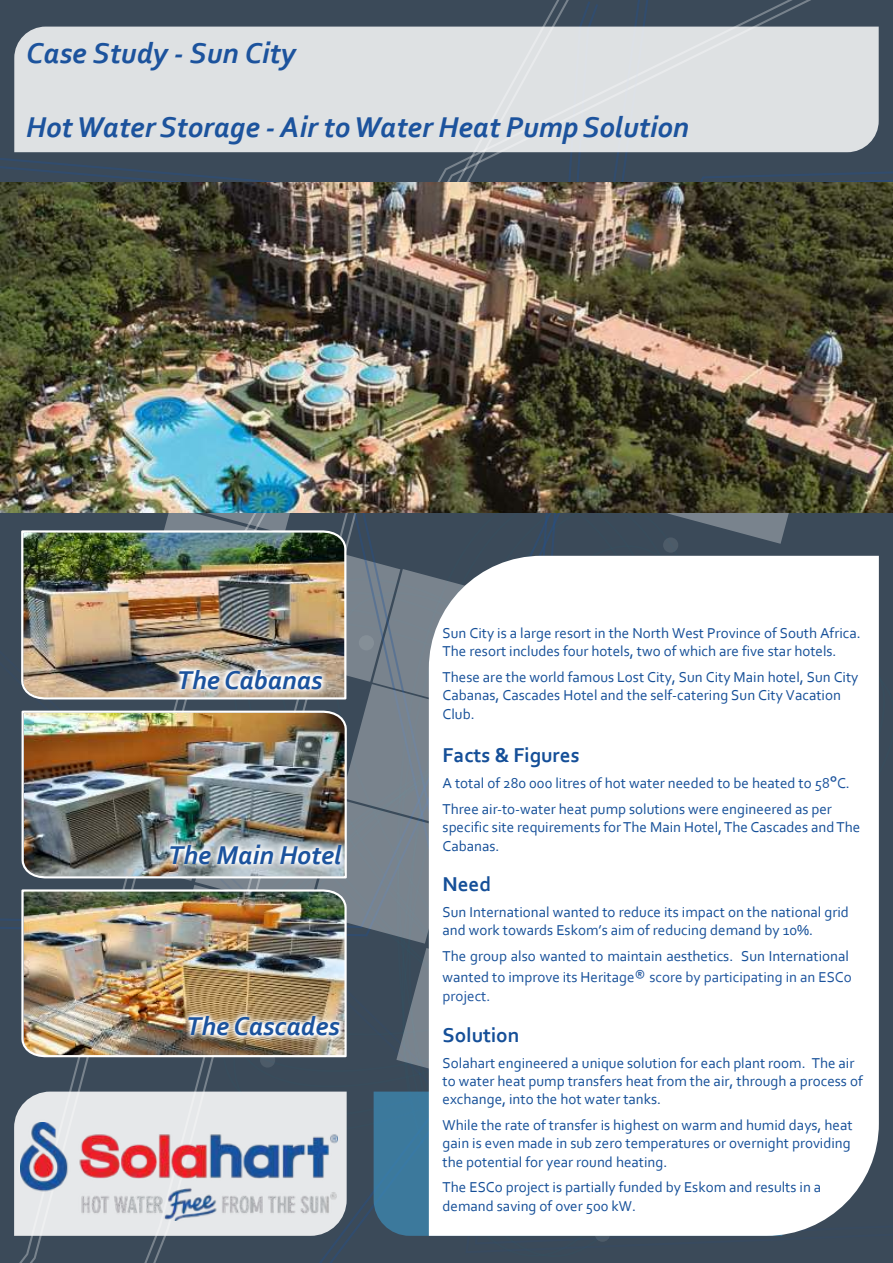
<style>
.page{position:relative;width:893px;height:1263px;background:#fff}
.page>*{position:absolute;margin:0;border:0;box-sizing:border-box;transform-origin:0 0}
.t1{font:italic 700 30px "Corbel";color:#1c539d}
.t2{font:italic 700 27px "Corbel";color:#1c539d}
.t3{font:700 21px "Corbel";color:#154f98}
.t4{font:15px/18.3px "Corbel";color:#154f98}
.t5{font:15px "Corbel";color:#1c539d}
.s1{color:#1c539d}
.s2{font-size:18px;color:#1c539d}
</style>
<div class="page">
<img style="left:0;top:0;width:893px;height:1263px">
<h1 class="t1" style="left:26px;top:41px;width:271px">Case Study - Sun City</h1>
<h1 class="t1" style="left:26px;top:114px;width:664px">Hot Water Storage - Air to Water Heat Pump Solution</h1>
<h2 class="t2" style="left:177px;top:669px;width:147px">The Cabanas</h2>
<h2 class="t2" style="left:168px;top:844px;width:175px">The Main Hotel</h2>
<h2 class="t2" style="left:186px;top:1015px;width:155px">The Cascades</h2>
<p class="t4" style="left:443px;top:625px;width:420px">Sun City is a large resort in the North West Province of South Africa.<br>The resort includes four hotels, two of which are five star hotels.</p>
<p class="t4" style="left:443px;top:669px;width:417px">These are the world famous Lost City, Sun City Main hotel, Sun City<br>Cabanas, Cascades Hotel and the self-catering Sun City Vacation<br>Club.</p>
<h3 class="t3" style="left:443px;top:747px;width:139px">Facts &amp; Figures</h3>
<p class="t4" style="left:443px;top:771px;width:409px;line-height:26.4px">A total of 280 000 litres of hot water needed to be heated to <span class="s1">58</span><span class="s2">°</span><span class="s1">C</span>.<br>Three air-to-water heat pump solutions were engineered as per</p>
<p class="t4" style="left:443px;top:820px;width:419px">specific site requirements for The Main Hotel, The Cascades and The<br>Cabanas.</p>
<h3 class="t3" style="left:443px;top:876px;width:50px">Need</h3>
<p class="t4" style="left:443px;top:904px;width:408px">Sun International wanted to reduce its impact on the national grid and work towards Eskom’s aim of reducing demand by 10%.</p>
<p class="t4" style="left:443px;top:947px;width:411px;line-height:21.1px">The group also wanted to maintain aesthetics. Sun International wanted to improve its Herita<span class="s1">ge</span><span class="s2">®</span> <span class="s1">score by participating in an ESCo</span></p>
<p class="t5" style="left:443px;top:990px;width:49px">project.</p>
<h3 class="t3" style="left:443px;top:1026px;width:78px">Solution</h3>
<p class="t4" style="left:443px;top:1055px;width:422px">Solahart engineered a unique solution for each plant room. The air to water heat pump transfers heat from the air, through a process of exchange, into the hot water tanks.</p>
<p class="t4" style="left:443px;top:1117px;width:411px;text-align:justify">While the rate of transfer is highest on warm and humid days, heat gain is even made in sub zero temperatures or overnight providing the potential for year round heating.</p>
<p class="t4" style="left:443px;top:1179px;width:380px">The ESCo project is partially funded by Eskom and results in a demand saving of over 500 kW.</p>
</div>
